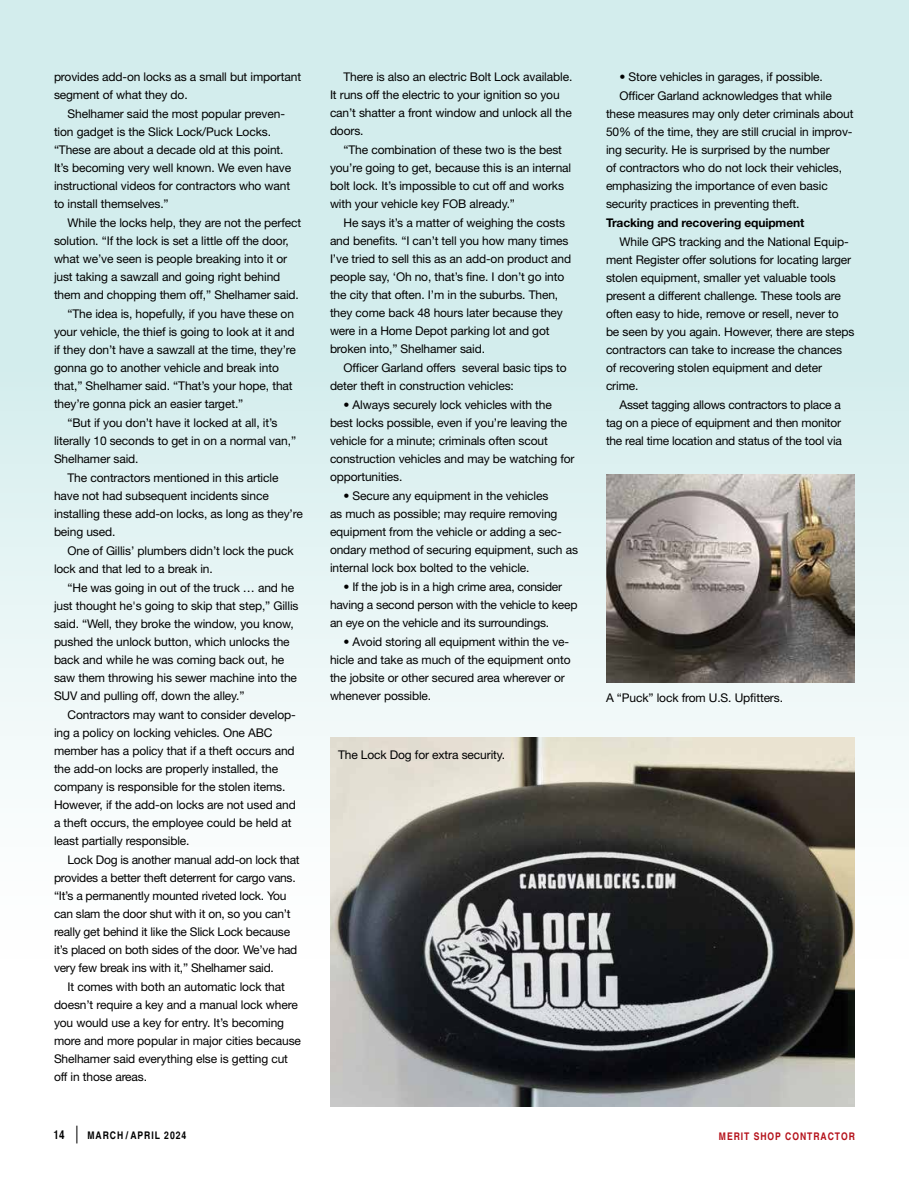
<style>
.page{position:relative;width:909px;height:1188px;background:#fff}
.page>*{position:absolute;margin:0;border:0;box-sizing:border-box;transform-origin:0 0}
.t1{font:12px/18px "Helvetica Neue LT Std";letter-spacing:-.01em;color:#000}
.t2{font:700 12px "Helvetica Neue LT Std";letter-spacing:-.01em;color:#000}
.t3{font:700 condensed 10.5px "Helvetica";letter-spacing:.09em;color:#b5121b}
.t4{font:700 condensed 10.5px "Helvetica";letter-spacing:.09em;color:#000}
.s1{font-size:12px}
.s2{font-size:17.7px}
</style>
<div class="page">
<div style="left:0;top:0;width:909px;height:1188px;background:linear-gradient(to bottom,#cae9e9,#fff)"></div>
<img style="left:330px;top:737px;width:525px;height:369px">
<img style="left:606px;top:474px;width:249px;height:209px">
<p class="t1" style="left:54px;top:67px;width:249px">provides add-on locks as a small but important segment of what they do.</p>
<p class="t1" style="left:54px;top:104px;width:239px;text-indent:14px">Shelhamer said the most popular preven&shy;tion gadget is the Slick Lock/Puck Locks. “These are about a decade old at this point.<br>It’s becoming very well known. We even have instructional videos for contractors who want to install themselves.”</p>
<p class="t1" style="left:68px;top:213px;width:235px">While the locks help, they are not the perfect</p>
<p class="t1" style="left:54px;top:231px;width:236px">solution. “If the lock is set a little off the door,</p>
<p class="t1" style="left:54px;top:249px;width:235px">what we’ve seen is people breaking into it or</p>
<p class="t1" style="left:54px;top:267px;width:228px">just taking a sawzall and going right behind</p>
<p class="t1" style="left:54px;top:285px;width:246px">them and chopping them off,” Shelhamer said.</p>
<p class="t1" style="left:68px;top:304px;width:228px">“The idea is, hopefully, if you have these on</p>
<p class="t1" style="left:54px;top:322px;width:242px">your vehicle, the thief is going to look at it and</p>
<p class="t1" style="left:54px;top:340px;width:244px">if they don’t have a sawzall at the time, they’re</p>
<p class="t1" style="left:54px;top:358px;width:226px">gonna go to another vehicle and break into</p>
<p class="t1" style="left:54px;top:376px;width:240px">that,” Shelhamer said. “That’s your hope, that</p>
<p class="t1" style="left:54px;top:394px;width:191px">they’re gonna pick an easier target.”</p>
<p class="t1" style="left:68px;top:413px;width:211px">“But if you don’t have it locked at all, it’s</p>
<p class="t1" style="left:54px;top:431px;width:244px">literally 10 seconds to get in on a normal van,”</p>
<p class="t1" style="left:54px;top:449px;width:86px">Shelhamer said.</p>
<p class="t1" style="left:68px;top:468px;width:213px">The contractors mentioned in this article</p>
<p class="t1" style="left:54px;top:486px;width:216px">have not had subsequent incidents since</p>
<p class="t1" style="left:54px;top:504px;width:250px">installing these add-on locks, as long as they’re</p>
<p class="t1" style="left:54px;top:522px;width:63px">being used.</p>
<p class="t1" style="left:68px;top:541px;width:228px">One of Gillis’ plumbers didn’t lock the puck</p>
<p class="t1" style="left:54px;top:559px;width:160px">lock and that led to a break in.</p>
<p class="t1" style="left:68px;top:578px;width:228px">“He was going in out of the truck … and he</p>
<p class="t1" style="left:54px;top:596px;width:246px">just thought he's going to skip that step,” Gillis</p>
<p class="t1" style="left:54px;top:614px;width:241px">said. “Well, they broke the window, you know,</p>
<p class="t1" style="left:54px;top:632px;width:237px">pushed the unlock button, which unlocks the</p>
<p class="t1" style="left:54px;top:650px;width:232px">back and while he was coming back out, he</p>
<p class="t1" style="left:54px;top:668px;width:245px">saw them throwing his sewer machine into the</p>
<p class="t1" style="left:54px;top:686px;width:192px">SUV and pulling off, down the alley.”</p>
<p class="t1" style="left:68px;top:705px;width:230px">Contractors may want to consider develop-</p>
<p class="t1" style="left:54px;top:723px;width:220px">ing a policy on locking vehicles. One ABC</p>
<p class="t1" style="left:54px;top:741px;width:242px">member has a policy that if a theft occurs and</p>
<p class="t1" style="left:54px;top:759px;width:226px">the add-on locks are properly installed, the</p>
<p class="t1" style="left:54px;top:777px;width:233px">company is responsible for the stolen items.</p>
<p class="t1" style="left:54px;top:795px;width:243px">However, if the add-on locks are not used and</p>
<p class="t1" style="left:54px;top:813px;width:239px">a theft occurs, the employee could be held at</p>
<p class="t1" style="left:54px;top:831px;width:137px">least partially responsible.</p>
<p class="t1" style="left:68px;top:850px;width:234px">Lock Dog is another manual add-on lock that</p>
<p class="t1" style="left:54px;top:868px;width:243px">provides a better theft deterrent for cargo vans.</p>
<p class="t1" style="left:54px;top:886px;width:234px">“It’s a permanently mounted riveted lock. You</p>
<p class="t1" style="left:54px;top:904px;width:238px">can slam the door shut with it on, so you can’t</p>
<p class="t1" style="left:54px;top:922px;width:238px">really get behind it like the Slick Lock because</p>
<p class="t1" style="left:54px;top:940px;width:245px">it’s placed on both sides of the door. We’ve had</p>
<p class="t1" style="left:54px;top:958px;width:221px">very few break ins with it,” Shelhamer said.</p>
<p class="t1" style="left:68px;top:977px;width:219px">It comes with both an automatic lock that</p>
<p class="t1" style="left:54px;top:995px;width:245px">doesn’t require a key and a manual lock where</p>
<p class="t1" style="left:54px;top:1013px;width:232px">you would use a key for entry. It’s becoming</p>
<p class="t1" style="left:54px;top:1031px;width:249px">more and more popular in major cities because</p>
<p class="t1" style="left:54px;top:1049px;width:236px">Shelhamer said everything else is getting cut</p>
<p class="t1" style="left:54px;top:1067px;width:95px">off in those areas.</p>
<p class="t1" style="left:330px;top:67px;width:244px;text-indent:14px">There is also an electric Bolt Lock available.<br>It runs off the electric to your ignition so you can’t shatter a front window and unlock all the doors.</p>
<p class="t1" style="left:330px;top:140px;width:243px;text-indent:14px">“The combination of these two is the best you’re going to get, because this is an internal bolt lock. It’s impossible to cut off and works with your vehicle key FOB already.”</p>
<p class="t1" style="left:330px;top:213px;width:243px;text-indent:14px">He says it’s a matter of weighing the costs and benefits. “I can’t tell you how many times I’ve tried to sell this as an add-on product and people say, ‘Oh no, that’s fine. I don’t go into the city that often. I’m in the suburbs. Then, they come back 48 hours later because they were in a Home Depot parking lot and got broken into,” Shelhamer said.</p>
<p class="t1" style="left:330px;top:358px;width:238px;text-indent:14px">Officer Garland offers several basic tips to deter theft in construction vehicles:</p>
<p class="t1" style="left:330px;top:395px;width:246px;text-indent:14px">• Always securely lock vehicles with the best locks possible, even if you’re leaving the vehicle for a minute; criminals often scout construction vehicles and may be watching for opportunities.</p>
<p class="t1" style="left:330px;top:486px;width:250px;text-indent:14px">• Secure any equipment in the vehicles<br>as much as possible; may require removing equipment from the vehicle or adding a sec&shy;ondary method of securing equipment, such as internal lock box bolted to the vehicle.</p>
<p class="t1" style="left:330px;top:577px;width:249px;text-indent:14px">• If the job is in a high crime area, consider having a second person with the vehicle to keep an eye on the vehicle and its surroundings.</p>
<p class="t1" style="left:330px;top:632px;width:242px;text-indent:14px">• Avoid storing all equipment within the ve&shy;hicle and take as much of the equipment onto the jobsite or other secured area wherever or whenever possible.</p>
<p class="t1" style="left:338px;top:745px;width:169px">The Lock Dog for extra security.</p>
<p class="t1" style="left:620px;top:67px;width:205px">• Store vehicles in garages, if possible.</p>
<p class="t1" style="left:620px;top:86px;width:214px">Officer Garland acknowledges that while</p>
<p class="t1" style="left:606px;top:104px;width:249px">these measures may only deter criminals about</p>
<p class="t1" style="left:606px;top:122px;width:248px">50% of the time, they are still crucial in improv-</p>
<p class="t1" style="left:606px;top:140px;width:225px">ing security. He is surprised by the number</p>
<p class="t1" style="left:606px;top:158px;width:238px">of contractors who do not lock their vehicles,</p>
<p class="t1" style="left:606px;top:176px;width:223px">emphasizing the importance of even basic</p>
<p class="t1" style="left:606px;top:194px;width:195px">security practices in preventing theft.</p>
<p class="t2" style="left:606px;top:215px;width:200px">Tracking and recovering equipment</p>
<p class="t1" style="left:606px;top:232px;width:250px;text-indent:14px">While GPS tracking and the National Equip&shy;ment Register offer solutions for locating larger stolen equipment, smaller yet valuable tools present a different challenge. These tools are often easy to hide, remove or resell, never to be seen by you again. However, there are steps contractors can take to increase the chances of recovering stolen equipment and deter crime.</p>
<p class="t1" style="left:606px;top:395px;width:237px;text-align:justify;text-indent:14px">Asset tagging allows contractors to place a tag on a piece of equipment and then monitor the real time location and status of the tool via</p>
<p class="t1" style="left:606px;top:688px;width:179px">A “Puck” lock from U.S. Upfitters.</p>
<p class="t4" style="left:53px;top:1129px;width:134px"><span class="s1">14</span> <span class="s2">|</span> MARCH / APRIL 2024</p>
<p class="t3" style="left:719px;top:1130px;width:138px">MERIT SHOP CONTRACTOR</p>
</div>
